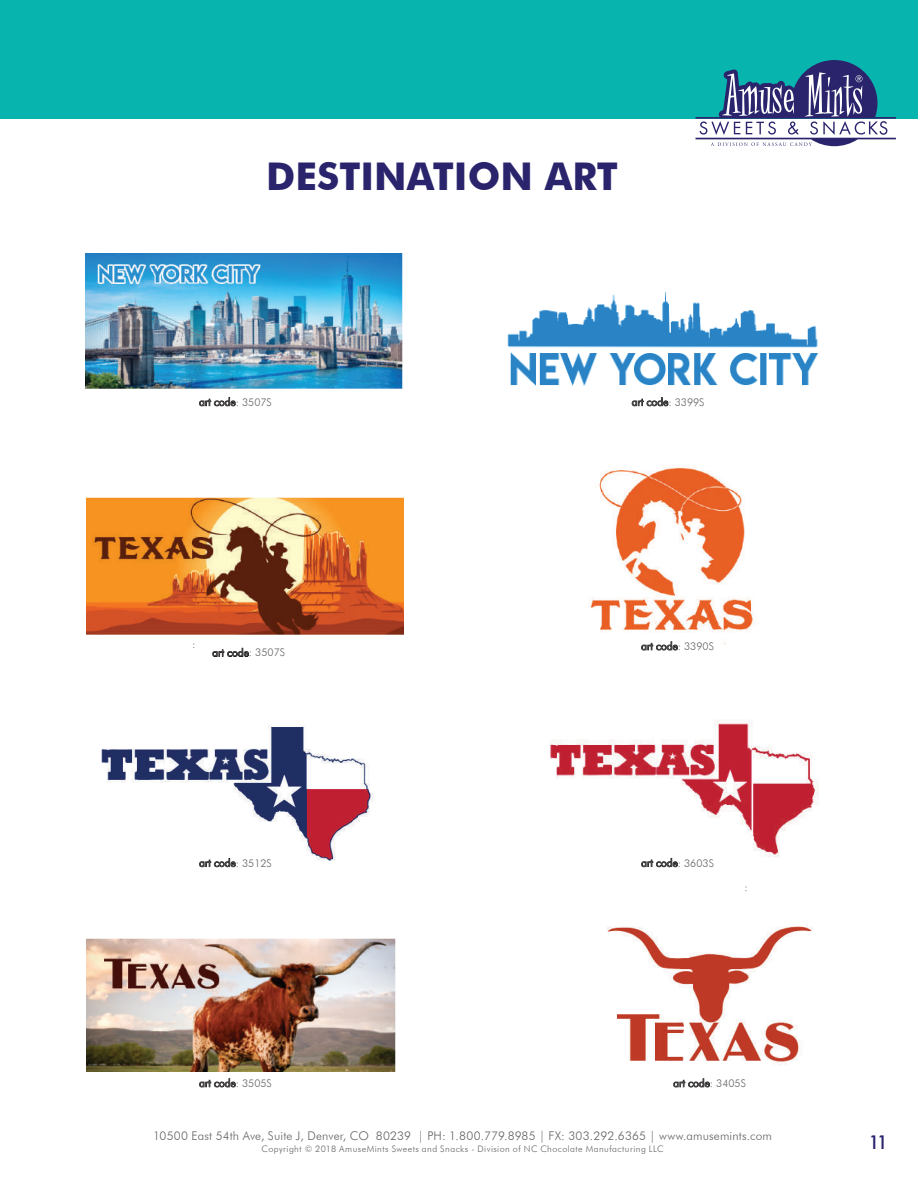
<style>
.page{position:relative;width:918px;height:1188px;background:#fff}
.page>*{position:absolute;margin:0;border:0;box-sizing:border-box;transform-origin:0 0}
.t1{font:700 38.25px "Futura BT";color:#2a246c}
.t2{font:500 18px "Futura";color:#2a246c}
.t3{font:300 12px "Futura BT";letter-spacing:.015em;color:#636366}
.t4{font:300 10.65px "Futura BT";color:#636366}
.t5{font:300 9px "Futura BT";letter-spacing:.05em;color:#636366}
</style>
<div class="page">
<div style="left:0;top:0;width:918px;height:119px;background:#08b5ae"></div>
<svg style="left:696px;top:60px;width:200px;height:86px"></svg>
<img style="left:85px;top:253px;width:318px;height:135px">
<img style="left:507px;top:291px;width:312px;height:116px">
<img style="left:87px;top:497px;width:316px;height:137px">
<img style="left:588px;top:467px;width:166px;height:184px">
<img style="left:101px;top:725px;width:273px;height:143px">
<img style="left:550px;top:720px;width:269px;height:148px">
<img style="left:87px;top:938px;width:309px;height:133px">
<img style="left:606px;top:926px;width:207px;height:139px">
<svg style="left:199px;top:397px;width:37px;height:9px"></svg>
<svg style="left:632px;top:397px;width:36px;height:9px"></svg>
<svg style="left:212px;top:648px;width:37px;height:9px"></svg>
<svg style="left:641px;top:641px;width:37px;height:9px"></svg>
<svg style="left:641px;top:858px;width:37px;height:9px"></svg>
<svg style="left:199px;top:858px;width:37px;height:9px"></svg>
<svg style="left:673px;top:1078px;width:37px;height:9px"></svg>
<svg style="left:199px;top:1078px;width:37px;height:9px"></svg>
<h1 class="t1" style="left:266px;top:153px;width:353px">DESTINATION ART</h1>
<p class="t4" style="left:199px;top:395px;width:74px">art code: 3507S</p>
<p class="t4" style="left:632px;top:395px;width:74px">art code: 3399S</p>
<p class="t4" style="left:192px;top:638px;width:5px">:</p>
<p class="t4" style="left:212px;top:646px;width:74px">art code: 3507S</p>
<p class="t4" style="left:199px;top:856px;width:74px">art code: 3512S</p>
<p class="t4" style="left:641px;top:640px;width:74px">art code: 3390S</p>
<p class="t4" style="left:641px;top:856px;width:74px">art code: 3603S</p>
<p class="t4" style="left:744px;top:881px;width:5px">:</p>
<p class="t4" style="left:199px;top:1077px;width:74px">art code: 3505S</p>
<p class="t4" style="left:673px;top:1077px;width:74px">art code: 3405S</p>
<p class="t3" style="left:153px;top:1129px;width:621px">10500 East 54th Ave, Suite J, Denver, CO 80239 | PH: 1.800.779.8985 | FX: 303.292.6365 | www.amusemints.com</p>
<p class="t5" style="left:262px;top:1144px;width:403px">Copyright © 2018 AmuseMints Sweets and Snacks - Division of NC Chocolate Manufacturing LLC</p>
<h2 class="t2" style="left:868px;top:1130px;width:21px">11</h2>
</div>
